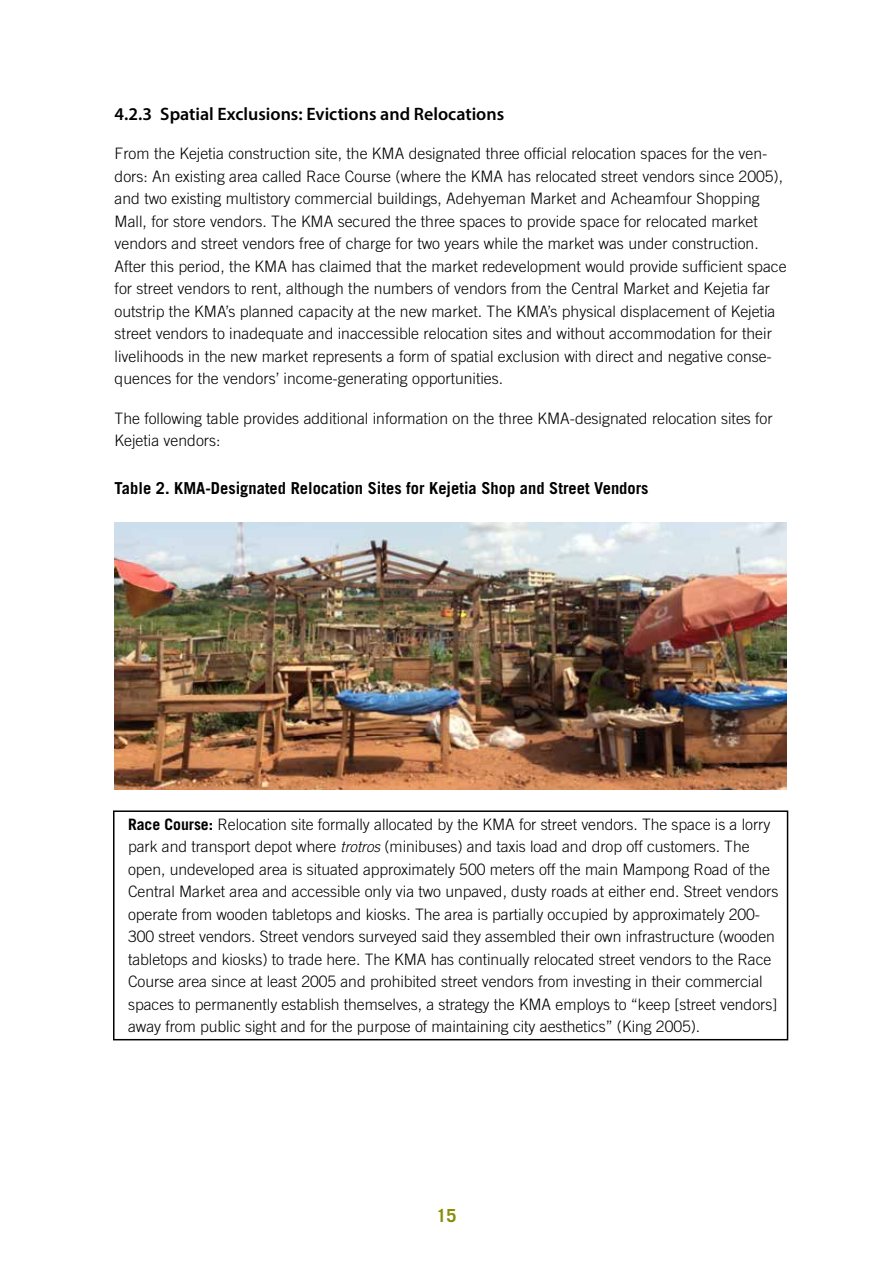
<style>
.page{position:relative;width:893px;height:1263px;background:#fff}
.page>*{position:absolute;margin:0;border:0;box-sizing:border-box;transform-origin:0 0}
.t1{font:600 18px "Myriad Pro";color:#000}
.t2{font:700 18px "Trade Gothic";color:#8a8d09}
.t3{font:700 16.5px "Trade Gothic";color:#000}
.t4{font:300 15.75px/22.5px "Trade Gothic";color:#000}
.s1{font-weight:700}
.s2{font-style:italic;font-size:15px}
</style>
<div class="page">
<hr style="left:113px;top:810px;width:675px;height:2px;background:#000">
<hr style="left:113px;top:812px;width:1px;height:227px;background:#000">
<hr style="left:787px;top:812px;width:1px;height:227px;background:#000">
<hr style="left:113px;top:1039px;width:675px;height:1px;background:#000">
<img style="left:115px;top:522px;width:672px;height:267px">
<p class="t1" style="left:115px;top:102px;width:391px">4.2.3 Spatial Exclusions: Evictions and Relocations</p>
<p class="t4" style="left:115px;top:142px;width:674px">From the Kejetia construction site, the KMA designated three official relocation spaces for the ven&shy;dors: An existing area called Race Course (where the KMA has relocated street vendors since 2005), and two existing multistory commercial buildings, Adehyeman Market and Acheamfour Shopping Mall, for store vendors. The KMA secured the three spaces to provide space for relocated market vendors and street vendors free of charge for two years while the market was under construction.<br>After this period, the KMA has claimed that the market redevelopment would provide sufficient space for street vendors to rent, although the numbers of vendors from the Central Market and Kejetia far outstrip the KMA’s planned capacity at the new market. The KMA’s physical displacement of Kejetia street vendors to inadequate and inaccessible relocation sites and without accommodation for their livelihoods in the new market represents a form of spatial exclusion with direct and negative conse&shy;quences for the vendors’ income-generating opportunities.</p>
<p class="t4" style="left:115px;top:407px;width:660px">The following table provides additional information on the three KMA-designated relocation sites for<br>Kejetia vendors:</p>
<p class="t3" style="left:115px;top:478px;width:535px">Table 2. KMA-Designated Relocation Sites for Kejetia Shop and Street Vendors</p>
<p class="t4" style="left:128px;top:812px;width:652px"><span class="s1">Race Course:</span> Relocation site formally allocated by the KMA for street vendors. The space is a lorry park and transport depot where <span class="s2">trotros</span> (minibuses) and taxis load and drop off customers. The open, undeveloped area is situated approximately 500 meters off the main Mampong Road of the Central Market area and accessible only via two unpaved, dusty roads at either end. Street vendors operate from wooden tabletops and kiosks. The area is partially occupied by approximately 200- 300 street vendors. Street vendors surveyed said they assembled their own infrastructure (wooden tabletops and kiosks) to trade here. The KMA has continually relocated street vendors to the Race Course area since at least 2005 and prohibited street vendors from investing in their commercial spaces to permanently establish themselves, a strategy the KMA employs to “keep [street vendors] away from public sight and for the purpose of maintaining city aesthetics” (King 2005).</p>
<p class="t2" style="left:436px;top:1204px;width:22px">15</p>
</div>
